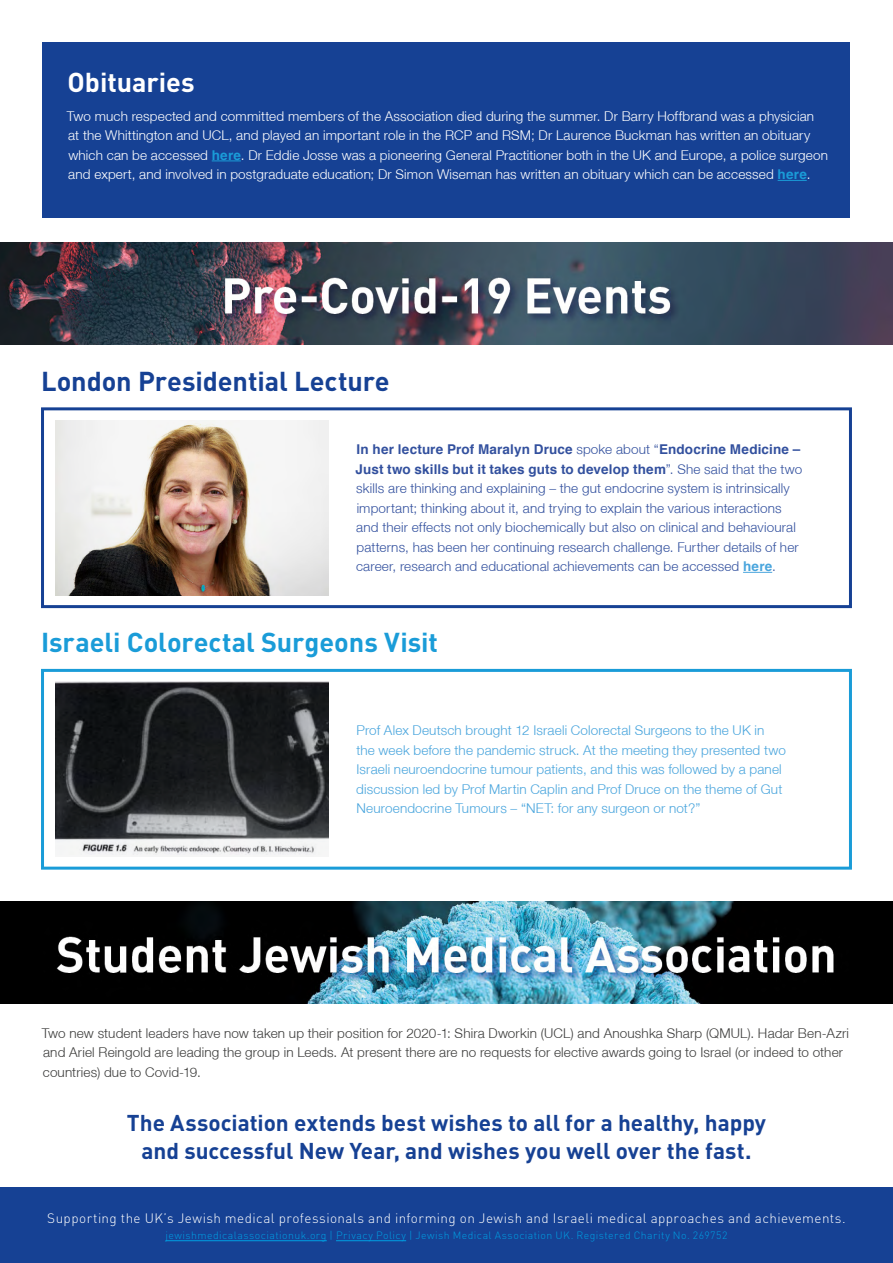
<style>
.page{position:relative;width:893px;height:1263px;background:#fff}
.page>*{position:absolute;margin:0;border:0;box-sizing:border-box;transform-origin:0 0}
.t1{font:700 27px "DIN Pro";letter-spacing:-.005em;color:#1a9cd8}
.t2{font:700 27px "DIN Pro";letter-spacing:-.005em;color:#164194}
.t3{font:700 27px "DIN Pro";letter-spacing:-.005em;color:#fff}
.t4{font:700 22.65px/27.5px "DIN Pro";color:#164194;text-align:center}
.t5{font:300 13.5px/19.5px "Helvetica Neue LT";letter-spacing:.015em;color:#fff}
.t6{font:300 13.5px/19.5px "Helvetica Neue LT";letter-spacing:.015em;color:#32509e}
.t7{font:300 13.5px/19.5px "Helvetica Neue LT";letter-spacing:.01em;color:#49a5dd}
.t8{font:300 13.5px/19.5px "Helvetica Neue LT";letter-spacing:.01em;color:#3c3c3b}
.t9{font:700 13.5px/19.5px "Helvetica";letter-spacing:.01em;color:#32509e}
.t10{font:300 13.5px "DIN Pro";letter-spacing:.03em;color:#fff}
.t11{font:300 10.5px "DIN Pro";letter-spacing:.04em;color:#009fe3}
.s1{font-family:"Helvetica";font-weight:700;color:#1a9cd8}
.s2{font-family:"Helvetica Neue LT";font-weight:300}
.s3{font-family:"Helvetica";font-weight:700;color:#49a5dd}
</style>
<div class="page">
<div style="left:0;top:1187px;width:893px;height:76px;background:#164194"></div>
<hr style="left:165px;top:1240px;width:162px;height:1px;background:#009fe3">
<hr style="left:336px;top:1240px;width:70px;height:1px;background:#009fe3">
<div style="left:43px;top:43px;width:807px;height:175px;background:#164194"></div>
<div style="left:41px;top:407px;width:811px;height:201px;border:3px solid #164194"></div>
<div style="left:41px;top:669px;width:811px;height:201px;border:3px solid #1a9cd8"></div>
<svg style="left:212px;top:161px;width:29px;height:1px"></svg>
<svg style="left:778px;top:180px;width:29px;height:1px"></svg>
<img style="left:0;top:242px;width:893px;height:102px">
<svg style="left:743px;top:572px;width:29px;height:1px"></svg>
<img style="left:0;top:901px;width:893px;height:102px">
<img style="left:55px;top:420px;width:274px;height:175px">
<img style="left:55px;top:681px;width:274px;height:176px">
<h1 class="t3" style="left:68px;top:64px;width:129px">Obituaries</h1>
<p class="t5" style="left:67px;top:106px;width:763px">Two much respected and committed members of the Association died during the summer. Dr Barry Hoffbrand was a physician at the Whittington and UCL, and played an important role in the RCP and RSM; Dr Laurence Buckman has written an obituary which can be accessed <span class="s1">here</span>. Dr Eddie Josse was a pioneering General Practitioner both in the UK and Europe, a police surgeon and expert, and involved in postgraduate education; Dr Simon Wiseman has written an obituary which can be accessed <span class="s1">here</span>.</p>
<h1 class="t2" style="left:41px;top:362px;width:350px">London Presidential Lecture</h1>
<p class="t9" style="left:355px;top:440px;width:448px">In her lecture Prof Maralyn Druce <span class="s2">spoke about “</span>Endocrine Medicine –<br>Just two skills but it takes guts to develop them<span class="s2">”. She said that the two</span></p>
<p class="t6" style="left:356px;top:478px;width:444px">skills are thinking and explaining – the gut endocrine system is intrinsically important; thinking about it, and trying to explain the various interactions and their effects not only biochemically but also on clinical and behavioural patterns, has been her continuing research challenge. Further details of her career, research and educational achievements can be accessed <span class="s3">here</span>.</p>
<h1 class="t1" style="left:41px;top:624px;width:399px">Israeli Colorectal Surgeons Visit</h1>
<p class="t7" style="left:356px;top:720px;width:431px">Prof Alex Deutsch brought 12 Israeli Colorectal Surgeons to the UK in<br>the week before the pandemic struck. At the meeting they presented two Israeli neuroendocrine tumour patients, and this was followed by a panel discussion led by Prof Martin Caplin and Prof Druce on the theme of Gut Neuroendocrine Tumours – “NET: for any surgeon or not?”</p>
<p class="t8" style="left:42px;top:1023px;width:809px">Two new student leaders have now taken up their position for 2020-1: Shira Dworkin (UCL) and Anoushka Sharp (QMUL). Hadar Ben-Azri and Ariel Reingold are leading the group in Leeds. At present there are no requests for elective awards going to Israel (or indeed to other countries) due to Covid-19.</p>
<h2 class="t4" style="left:127px;top:1108px;width:641px">The Association extends best wishes to all for a healthy, happy and successful New Year, and wishes you well over the fast.</h2>
<p class="t10" style="left:47px;top:1209px;width:800px">Supporting the UK’s Jewish medical professionals and informing on Jewish and Israeli medical approaches and achievements.</p>
<p class="t11" style="left:165px;top:1228px;width:564px">jewishmedicalassociationuk.org | Privacy Policy | Jewish Medical Association UK. Registered Charity No. 269752</p>
</div>
